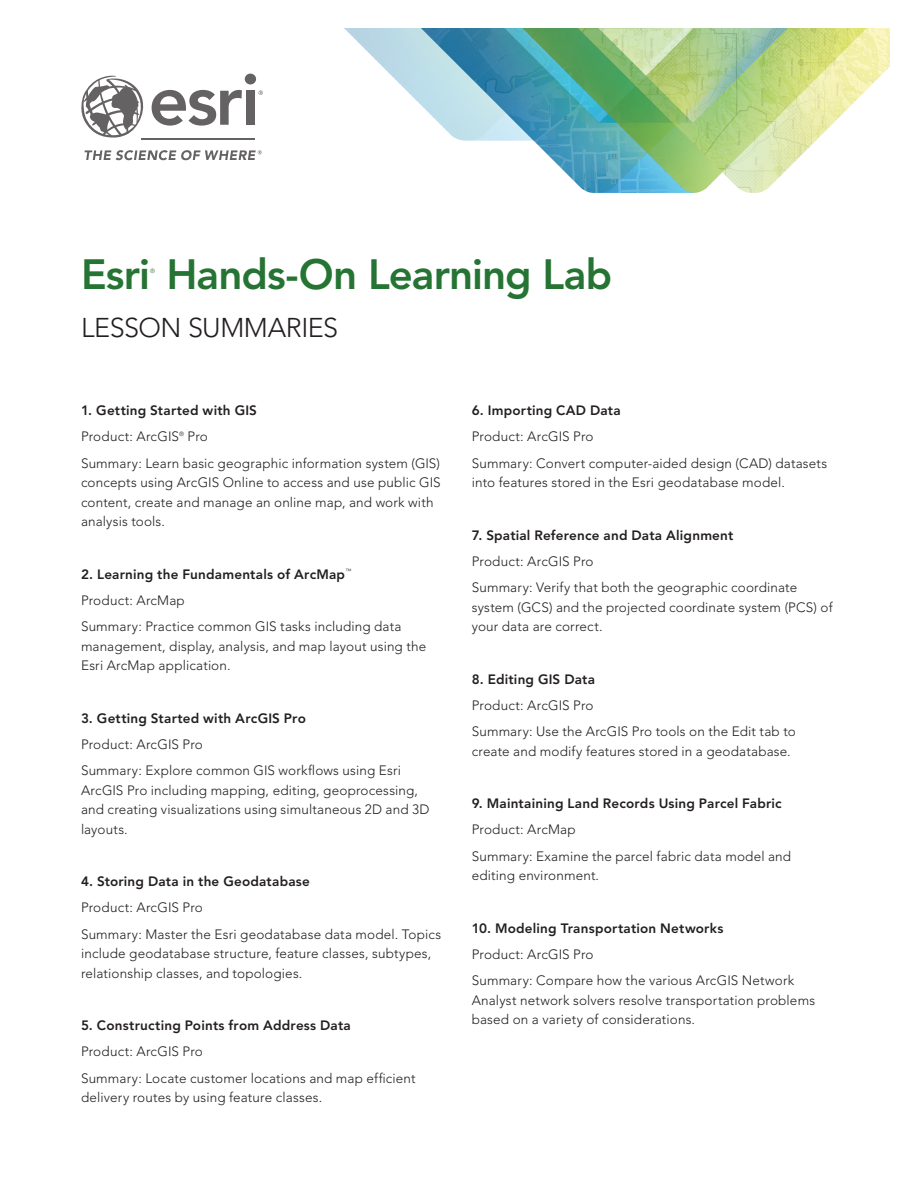
<style>
.page{position:relative;width:918px;height:1188px;background:#fff}
.page>*{position:absolute;margin:0;border:0;box-sizing:border-box;transform-origin:0 0}
.cover_title{font:800 42px "Avenir LT Std";letter-spacing:-.025em;color:#267434}
.cover_title-2{font:300 27px "Avenir LT Std";letter-spacing:-.015em;color:#231f20}
.body_avenir{font:300 13.5px/19.5px "Avenir LT Std";letter-spacing:.01em;color:#231f20}
.body_avenir-2{font:800 13.5px "Avenir LT Std";letter-spacing:.015em;color:#231f20}
.cover_title-3{font:300 6.15px "Avenir LT Std";color:#267434}
</style>
<div class="page">
<svg style="left:81px;top:28px;width:809px;height:165px"></svg>
<p class="cover_title" style="left:81px;top:249px;width:533px">Esri Hands-On Learning Lab</p>
<p class="cover_title-3" style="left:150px;top:267px;width:6px">®</p>
<p class="cover_title-2" style="left:81px;top:312px;width:259px">LESSON SUMMARIES</p>
<p class="body_avenir-2" style="left:81px;top:403px;width:177px">1. Getting Started with GIS</p>
<p class="body_avenir" style="left:81px;top:427px;width:128px">Product: ArcGIS<sup>®</sup> Pro</p>
<p class="body_avenir" style="left:81px;top:453px;width:361px">Summary: Learn basic geographic information system (GIS) concepts using ArcGIS Online to access and use public GIS content, create and manage an online map, and work with analysis tools.</p>
<p class="body_avenir-2" style="left:81px;top:566px;width:272px">2. Learning the Fundamentals of ArcMap<sup>™</sup></p>
<p class="body_avenir" style="left:81px;top:591px;width:105px">Product: ArcMap</p>
<p class="body_avenir" style="left:81px;top:617px;width:347px">Summary: Practice common GIS tasks including data management, display, analysis, and map layout using the<br>Esri ArcMap application.</p>
<p class="body_avenir-2" style="left:81px;top:710px;width:226px">3. Getting Started with ArcGIS Pro</p>
<p class="body_avenir" style="left:81px;top:735px;width:123px">Product: ArcGIS Pro</p>
<p class="body_avenir" style="left:81px;top:761px;width:350px">Summary: Explore common GIS workflows using Esri ArcGIS Pro including mapping, editing, geoprocessing, and creating visualizations using simultaneous 2D and 3D layouts.</p>
<p class="body_avenir-2" style="left:81px;top:874px;width:230px">4. Storing Data in the Geodatabase</p>
<p class="body_avenir" style="left:81px;top:898px;width:123px">Product: ArcGIS Pro</p>
<p class="body_avenir" style="left:81px;top:924px;width:362px">Summary: Master the Esri geodatabase data model. Topics include geodatabase structure, feature classes, subtypes, relationship classes, and topologies.</p>
<p class="body_avenir-2" style="left:81px;top:1018px;width:271px">5. Constructing Points from Address Data</p>
<p class="body_avenir" style="left:81px;top:1042px;width:123px">Product: ArcGIS Pro</p>
<p class="body_avenir" style="left:81px;top:1068px;width:336px">Summary: Locate customer locations and map efficient delivery routes by using feature classes.</p>
<p class="body_avenir-2" style="left:472px;top:403px;width:151px">6. Importing CAD Data</p>
<p class="body_avenir" style="left:472px;top:427px;width:123px">Product: ArcGIS Pro</p>
<p class="body_avenir" style="left:472px;top:453px;width:357px">Summary: Convert computer-aided design (CAD) datasets into features stored in the Esri geodatabase model.</p>
<p class="body_avenir-2" style="left:472px;top:527px;width:263px">7. Spatial Reference and Data Alignment</p>
<p class="body_avenir" style="left:472px;top:552px;width:123px">Product: ArcGIS Pro</p>
<p class="body_avenir" style="left:472px;top:578px;width:362px">Summary: Verify that both the geographic coordinate system (GCS) and the projected coordinate system (PCS) of your data are correct.</p>
<p class="body_avenir-2" style="left:472px;top:671px;width:125px">8. Editing GIS Data</p>
<p class="body_avenir" style="left:472px;top:696px;width:123px">Product: ArcGIS Pro</p>
<p class="body_avenir" style="left:472px;top:722px;width:326px">Summary: Use the ArcGIS Pro tools on the Edit tab to create and modify features stored in a geodatabase.</p>
<p class="body_avenir-2" style="left:472px;top:796px;width:312px">9. Maintaining Land Records Using Parcel Fabric</p>
<p class="body_avenir" style="left:472px;top:820px;width:105px">Product: ArcMap</p>
<p class="body_avenir" style="left:472px;top:846px;width:321px">Summary: Examine the parcel fabric data model and editing environment.</p>
<p class="body_avenir-2" style="left:472px;top:920px;width:253px">10. Modeling Transportation Networks</p>
<p class="body_avenir" style="left:472px;top:945px;width:123px">Product: ArcGIS Pro</p>
<p class="body_avenir" style="left:472px;top:971px;width:345px">Summary: Compare how the various ArcGIS Network<br>Analyst network solvers resolve transportation problems based on a variety of considerations.</p>
</div>
